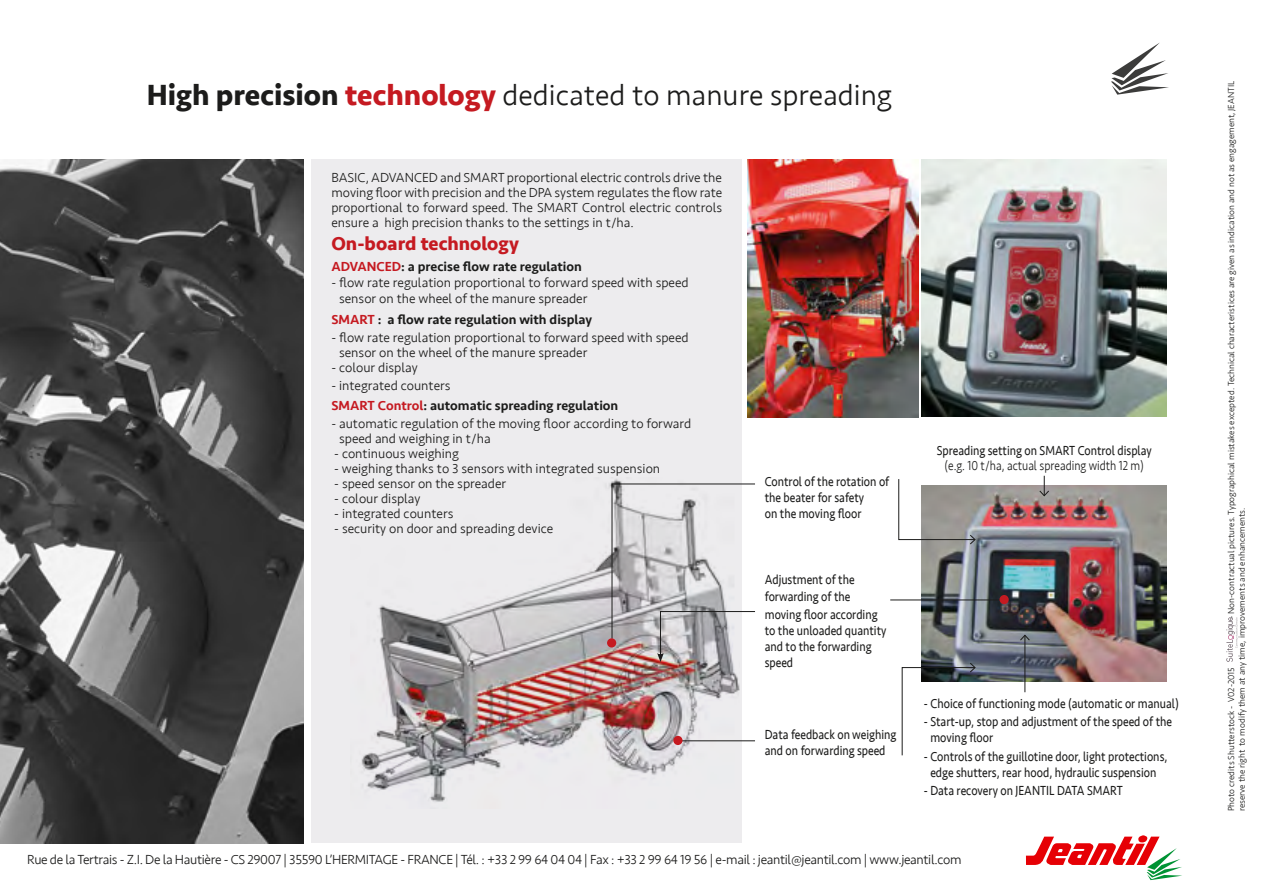
<style>
.page{position:relative;width:1263px;height:893px;background:#fff}
.page>*{position:absolute;margin:0;border:0;box-sizing:border-box;transform-origin:0 0}
.Texte_descriptif{font:300 30px "Seravek";color:#1c1c1b}
.Texte_descriptif-2{font:700 19.5px "Seravek";color:#c51a21}
.Texte_descriptif-3{font:300 13.5px/15px "Seravek";color:#1c1c1b}
.Style_de_paragraphe{font:13.5px/16.2px "Seravek";color:#1c1c1b;scale:.85 1}
.Texte_descriptif-4{font:300 13.5px "Seravek";letter-spacing:-.025em;color:#1c1c1b}
.Texte_descriptif-5{font:500 13.5px "Seravek";color:#1c1c1b}
.Texte_descriptif-6{font:300 9px/10.8px "Seravek";color:#1c1c1b}
.s1{font-weight:700}
.s2{font-weight:700;color:#c51a21}
.s3{color:#c51a21}
.s4{font-weight:300}
</style>
<div class="page">
<div style="left:311px;top:160px;width:431px;height:683px;background:#edecee"></div>
<svg style="left:1111px;top:43px;width:58px;height:52px"></svg>
<img style="left:0;top:160px;width:303px;height:683px">
<img style="left:361px;top:479px;width:378px;height:323px">
<img style="left:922px;top:486px;width:245px;height:196px">
<hr style="left:1025px;top:635px;width:1px;height:57px;background:#1c1c1b">
<svg style="left:1020px;top:635px;width:10px;height:6px"></svg>
<svg style="left:1039px;top:476px;width:10px;height:20px"></svg>
<svg style="left:612px;top:484px;width:143px;height:178px"></svg>
<hr style="left:678px;top:740px;width:77px;height:1px;background:#1c1c1b">
<div style="left:673px;top:736px;width:9px;height:9px;background:#c51a21;border-radius:50%"></div>
<div style="left:607px;top:638px;width:9px;height:9px;background:#c51a21;border-radius:50%"></div>
<svg style="left:898px;top:479px;width:77px;height:66px"></svg>
<hr style="left:890px;top:600px;width:113px;height:1px;background:#1c1c1b">
<div style="left:999px;top:595px;width:10px;height:9px;background:#c51a21;border-radius:50%"></div>
<svg style="left:902px;top:663px;width:73px;height:93px"></svg>
<img style="left:922px;top:160px;width:245px;height:256px">
<svg style="left:1026px;top:835px;width:156px;height:45px"></svg>
<img style="left:747px;top:160px;width:172px;height:257px">
<svg style="left:1226px;top:617px;width:11px;height:45px"></svg>
<p class="Texte_descriptif" style="left:147px;top:77px;width:747px"><span class="s1">High precision</span> <span class="s2">technology</span> dedicated to manure spreading</p>
<p class="Texte_descriptif-3" style="left:331px;top:170px;width:392px;text-align:justify">BASIC, ADVANCED and SMART proportional electric controls drive the moving floor with precision and the DPA system regulates the flow rate proportional to forward speed. The SMART Control electric controls ensure a high precision thanks to the settings in t/ha.</p>
<p class="Texte_descriptif-2" style="left:331px;top:228px;width:189px">On-board technology</p>
<p class="Texte_descriptif-5" style="left:331px;top:258px;width:252px"><span class="s3">ADVANCED</span>: a precise flow rate regulation</p>
<p class="Texte_descriptif-3" style="left:339px;top:275px;width:351px;line-height:16.2px;text-indent:-8px">- flow rate regulation proportional to forward speed with speed sensor on the wheel of the manure spreader</p>
<p class="Texte_descriptif-5" style="left:331px;top:311px;width:262px"><span class="s3">SMART</span> : a flow rate regulation with display</p>
<p class="Texte_descriptif-3" style="left:339px;top:330px;width:351px;text-indent:-8px">- flow rate regulation proportional to forward speed with speed sensor on the wheel of the manure spreader</p>
<p class="Texte_descriptif-3" style="left:331px;top:360px;width:88px">- colour display</p>
<p class="Texte_descriptif-3" style="left:331px;top:378px;width:121px">- integrated counters</p>
<p class="Texte_descriptif-5" style="left:331px;top:397px;width:288px"><span class="s3">SMART Control</span>: automatic spreading regulation</p>
<p class="Texte_descriptif-3" style="left:339px;top:416px;width:354px;text-indent:-8px">- automatic regulation of the moving floor according to forward speed and weighing in t/ha</p>
<p class="Texte_descriptif-3" style="left:334px;top:446px;width:126px">- continuous weighing</p>
<p class="Texte_descriptif-3" style="left:334px;top:461px;width:327px">- weighing thanks to 3 sensors with integrated suspension</p>
<p class="Texte_descriptif-3" style="left:334px;top:476px;width:173px">- speed sensor on the spreader</p>
<p class="Texte_descriptif-3" style="left:334px;top:491px;width:88px">- colour display</p>
<p class="Texte_descriptif-3" style="left:334px;top:506px;width:121px">- integrated counters</p>
<p class="Texte_descriptif-3" style="left:334px;top:521px;width:220px">- security on door and spreading device</p>
<p class="Style_de_paragraphe" style="left:765px;top:473px;width:148px">Control of the rotation of the beater for safety<br>on the moving floor</p>
<p class="Style_de_paragraphe" style="left:765px;top:572px;width:107px">Adjustment of the forwarding of the</p>
<p class="Style_de_paragraphe" style="left:765px;top:606px;width:145px">moving floor according to the unloaded quantity and to the forwarding speed</p>
<p class="Style_de_paragraphe" style="left:765px;top:726px;width:156px">Data feedback on weighing and on forwarding speed</p>
<p class="Style_de_paragraphe" style="left:937px;top:443px;width:254px;line-height:15px;text-align:center">Spreading setting on SMART Control display <span class="s4">(e.g. 10 t/ha, actual spreading width 12 m)</span></p>
<p class="Style_de_paragraphe" style="left:924px;top:695px;width:302px">- Choice of functioning mode (automatic or manual)</p>
<p class="Style_de_paragraphe" style="left:930px;top:713px;width:286px;text-indent:-7px">- Start-up, stop and adjustment of the speed of the moving floor</p>
<p class="Style_de_paragraphe" style="left:924px;top:748px;width:288px;text-align:center">- Controls of the guillotine door, light protections, edge shutters, rear hood, hydraulic suspension</p>
<p class="Style_de_paragraphe" style="left:924px;top:782px;width:236px">- Data recovery on JEANTIL DATA SMART</p>
<p class="Texte_descriptif-4" style="left:27px;top:852px;width:936px">Rue de la Tertrais - Z.I. De la Hautière - CS 29007 | 35590 L’HERMITAGE - FRANCE | Tél. : +33 2 99 64 04 04 | Fax : +33 2 99 64 19 56 | e-mail : jeantil@jeantil.com | www.jeantil.com</p>
<p class="Texte_descriptif-6" style="left:1226px;top:811px;width:732px;text-indent:192px;rotate:-90deg">- Non-contractual pictures. Typographical mistakes excepted. Technical characteristices are given as indication and not as engagement, JEANTIL reserve the right to modify them at any time, improvements and enhancements.</p>
<p class="Texte_descriptif-6" style="left:1226px;top:811px;width:146px;rotate:-90deg">Photo credits Shutterstock - V02-2015</p>
</div>
